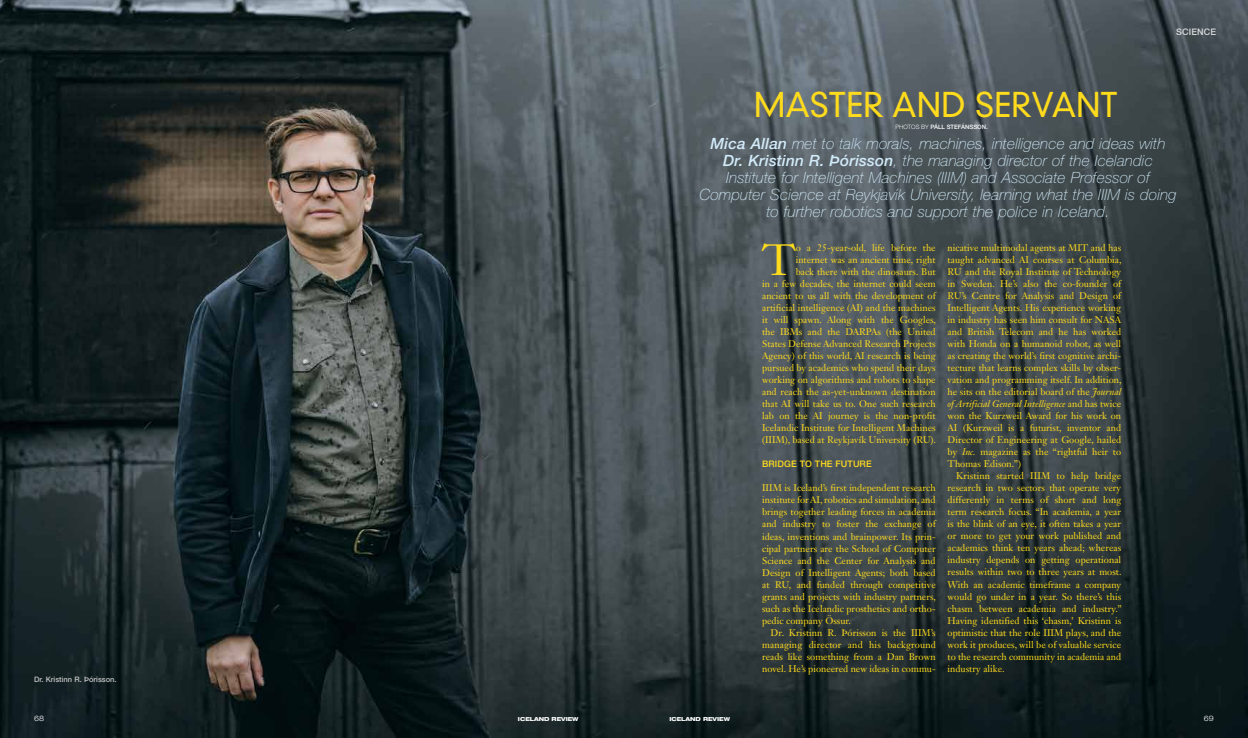
<style>
.page{position:relative;width:1248px;height:738px;background:#fff}
.page>*{position:absolute;margin:0;border:0;box-sizing:border-box;transform-origin:0 0}
.t1{font:43.2px "Janson Text LT Std";color:#fedb1c}
.t2{font:300 33px "DIN Neuzeit Grotesk Std";color:#fedb1c}
.t3{font:italic 100 15.5px/17px "Helvetica Neue LT Std";letter-spacing:.01em;color:#d2ebf9;text-align:center}
.t4{font:9.5px/12px "Janson Text LT Std";color:#fedb1c;text-align:justify}
.t5{font:500 9px "Helvetica Neue LT Std";letter-spacing:.01em;color:#fedb1c}
.t6{font:500 9px "Helvetica Neue LT Std";letter-spacing:.01em;color:#fff}
.t7{font:500 7.5px "Helvetica Neue LT Std";color:#c4c4c5}
.t8{font:300 expanded 7.5px "Helvetica Neue LT Std";color:#fff}
.t9{font:500 6px "Helvetica Neue LT Std";color:#fff}
.t10{font:800 expanded 5.5px "Helvetica Neue LT Std";color:#fff}
.s1{font-weight:500}
.s2{font-weight:300}
.s3{font-style:italic}
</style>
<div class="page">
<img style="left:0;top:0;width:1247px;height:737px">
<p class="t6" style="left:1176px;top:26px;width:41px">SCIENCE</p>
<h2 class="t2" style="left:753px;top:85px;width:365px">MASTER AND SERVANT</h2>
<p class="t3" style="left:699px;top:135px;width:478px"><span class="s1">Mica Allan</span> met to talk morals, machines, intelligence and ideas with <span class="s1">Dr. Kristinn R. Þórisson</span>, the managing director of the Icelandic Institute for Intelligent Machines (IIIM) and Associate Professor of Computer Science at Reykjavík University, learning what the IIIM is doing to further robotics and support the police in Iceland.</p>
<p class="t9" style="left:895px;top:123px;width:94px"><span class="s2">PHOTOS BY</span> PÁLL STEFÁNSSON.</p>
<p class="t7" style="left:34px;top:674px;width:84px">Dr. Kristinn R. Þórisson.</p>
<h1 class="t1" style="left:762px;top:232px;width:35px">T</h1>
<p class="t4" style="left:762px;top:241px;width:175px;text-align:right">o a 25-year-old, life before the internet was an ancient time, right<br>back there with the dinosaurs. But<br>in a few decades, the internet could seem ancient to us all with the development of artificial intelligence (AI) and the machines it will spawn. Along with the Googles, the IBMs and the DARPAs (the United States Defense Advanced Research Projects Agency) of this world, AI research is being pursued by academics who spend their days working on algorithms and robots to shape and reach the as-yet-unknown destination that AI will take us to. One such research lab on the AI journey is the non-profit Icelandic Institute for Intelligent Machines (IIIM), based at Reykjavík University (RU).</p>
<p class="t5" style="left:762px;top:458px;width:111px">BRIDGE TO THE FUTURE</p>
<p class="t4" style="left:762px;top:481px;width:175px">IIIM is Iceland’s first independent research institute for AI, robotics and simulation, and brings together leading forces in academia and industry to foster the exchange of ideas, inventions and brainpower. Its prin&shy;cipal partners are the School of Computer Science and the Center for Analysis and Design of Intelligent Agents; both based at RU, and funded through competitive grants and projects with industry partners, such as the Icelandic prosthetics and ortho&shy;pedic company Össur.</p>
<p class="t4" style="left:762px;top:625px;width:175px;text-indent:9px">Dr. Kristinn R. Þórisson is the IIIM’s managing director and his background reads like something from a Dan Brown novel. He’s pioneered new ideas in commu-</p>
<p class="t4" style="left:947px;top:241px;width:175px">nicative multimodal agents at MIT and has taught advanced AI courses at Columbia, RU and the Royal Institute of Technology in Sweden. He’s also the co-founder of RU’s Centre for Analysis and Design of Intelligent Agents. His experience working in industry has seen him consult for NASA and British Telecom and he has worked with Honda on a humanoid robot, as well as creating the world’s first cognitive archi&shy;tecture that learns complex skills by obser&shy;vation and programming itself. In addition, he sits on the editorial board of the <span class="s3">Journal of Artificial General Intelligence</span> and has twice won the Kurzweil Award for his work on AI (Kurzweil is a futurist, inventor and Director of Engineering at Google, hailed by <span class="s3">Inc.</span> magazine as the “rightful heir to Thomas Edison.”)</p>
<p class="t4" style="left:947px;top:469px;width:175px;text-indent:9px">Kristinn started IIIM to help bridge research in two sectors that operate very differently in terms of short and long term research focus. “In academia, a year is the blink of an eye, it often takes a year or more to get your work published and academics think ten years ahead; whereas industry depends on getting operational results within two to three years at most.<br>With an academic timeframe a company would go under in a year. So there’s this chasm between academia and industry.” Having identified this ‘chasm,’ Kristinn is optimistic that the role IIIM plays, and the work it produces, will be of valuable service to the research community in academia and industry alike.</p>
<p class="t8" style="left:34px;top:713px;width:12px">68</p>
<p class="t10" style="left:518px;top:715px;width:62px">ICELAND REVIEW</p>
<p class="t10" style="left:669px;top:715px;width:62px">ICELAND REVIEW</p>
<p class="t8" style="left:1203px;top:713px;width:12px">69</p>
</div>
